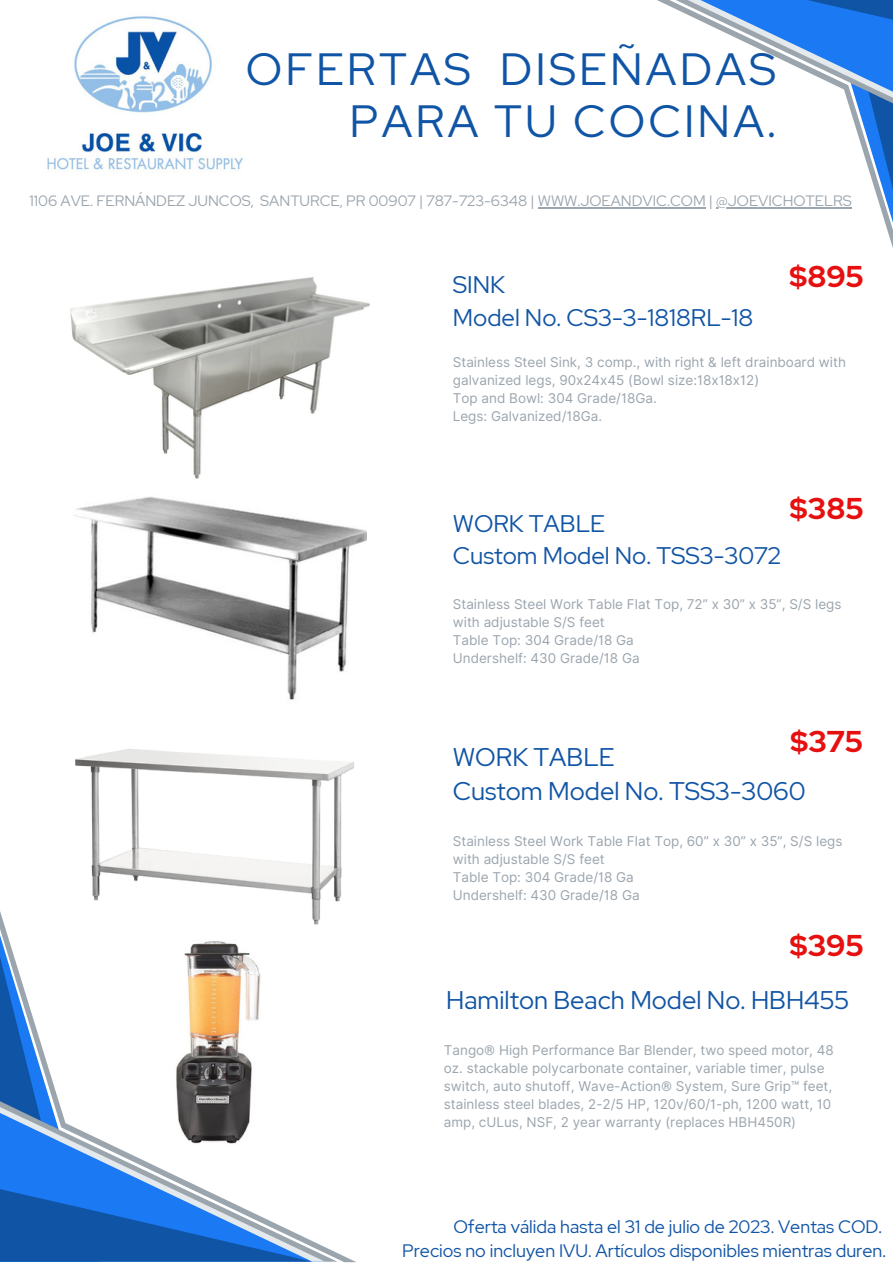
<style>
.page{position:relative;width:893px;height:1264px;background:#fff}
.page>*{position:absolute;margin:0;border:0;box-sizing:border-box;transform-origin:0 0}
.t1{font:45px "Red Hat Display";letter-spacing:.07em;color:#1054a5}
.t2{font:700 30px "Red Hat Display";color:#e61010}
.t3{font:25.5px "Red Hat Display";color:#1054a5}
.t4{font:24px "Red Hat Display";color:#1054a5}
.t5{font:18px "Red Hat Display";color:#1054a5}
.t6{font:15px "Red Hat Display";color:#9ba5ae}
.t7{font:13.5px/18px "Inter";color:#9ba5ae}
</style>
<div class="page">
<svg style="left:0;top:911px;width:356px;height:351px"></svg>
<svg style="left:553px;top:0;width:339px;height:245px"></svg>
<img style="left:47px;top:16px;width:196px;height:157px">
<img style="left:70px;top:277px;width:300px;height:202px">
<img style="left:73px;top:497px;width:293px;height:203px">
<img style="left:73px;top:749px;width:283px;height:179px">
<img style="left:164px;top:939px;width:105px;height:207px">
<hr style="left:537px;top:207px;width:168px;height:1px;background:#9ba5ae">
<hr style="left:716px;top:207px;width:135px;height:1px;background:#9ba5ae">
<p class="t1" style="left:246px;top:39px;width:531px">OFERTAS DISEÑADAS</p>
<p class="t1" style="left:349px;top:91px;width:428px">PARA TU COCINA.</p>
<p class="t6" style="left:30px;top:191px;width:823px">1106 AVE. FERNÁNDEZ JUNCOS, SANTURCE, PR 00907 | 787-723-6348 | WWW.JOEANDVIC.COM | @JOEVICHOTELRS</p>
<p class="t4" style="left:453px;top:269px;width:54px">SINK</p>
<p class="t4" style="left:453px;top:301px;width:302px">Model No. CS3-3-1818RL-18</p>
<p class="t2" style="left:789px;top:256px;width:76px">$895</p>
<p class="t7" style="left:453px;top:353px;width:394px">Stainless Steel Sink, 3 comp., with right &amp; left drainboard with galvanized legs, 90x24x45 (Bowl size:18x18x12)</p>
<p class="t7" style="left:453px;top:389px;width:205px">Top and Bowl: 304 Grade/18Ga.</p>
<p class="t7" style="left:453px;top:407px;width:151px">Legs: Galvanized/18Ga.</p>
<p class="t4" style="left:453px;top:507px;width:154px">WORK TABLE</p>
<p class="t4" style="left:453px;top:539px;width:329px">Custom Model No. TSS3-3072</p>
<p class="t2" style="left:789px;top:488px;width:75px">$385</p>
<p class="t7" style="left:453px;top:594px;width:390px">Stainless Steel Work Table Flat Top, 72” x 30” x 35”, S/S legs with adjustable S/S feet</p>
<p class="t7" style="left:453px;top:630px;width:182px">Table Top: 304 Grade/18 Ga</p>
<p class="t7" style="left:453px;top:648px;width:188px">Undershelf: 430 Grade/18 Ga</p>
<p class="t2" style="left:790px;top:721px;width:74px">$375</p>
<p class="t3" style="left:453px;top:739px;width:163px">WORK TABLE</p>
<p class="t3" style="left:453px;top:774px;width:354px">Custom Model No. TSS3-3060</p>
<p class="t7" style="left:453px;top:832px;width:391px">Stainless Steel Work Table Flat Top, 60” x 30” x 35”, S/S legs with adjustable S/S feet</p>
<p class="t7" style="left:453px;top:868px;width:182px">Table Top: 304 Grade/18 Ga</p>
<p class="t7" style="left:453px;top:886px;width:188px">Undershelf: 430 Grade/18 Ga</p>
<p class="t2" style="left:789px;top:925px;width:75px">$395</p>
<p class="t3" style="left:446px;top:983px;width:404px">Hamilton Beach Model No. HBH455</p>
<p class="t7" style="left:444px;top:1041px;width:391px">Tango® High Performance Bar Blender, two speed motor, 48 oz. stackable polycarbonate container, variable timer, pulse switch, auto shutoff, Wave-Action® System, Sure Grip™ feet, stainless steel blades, 2-2/5 HP, 120v/60/1-ph, 1200 watt, 10 amp, cULus, NSF, 2 year warranty (replaces HBH450R)</p>
<p class="t5" style="left:453px;top:1214px;width:430px">Oferta válida hasta el 31 de julio de 2023. Ventas COD.</p>
<p class="t5" style="left:402px;top:1239px;width:485px">Precios no incluyen IVU. Artículos disponibles mientras duren.</p>
</div>
